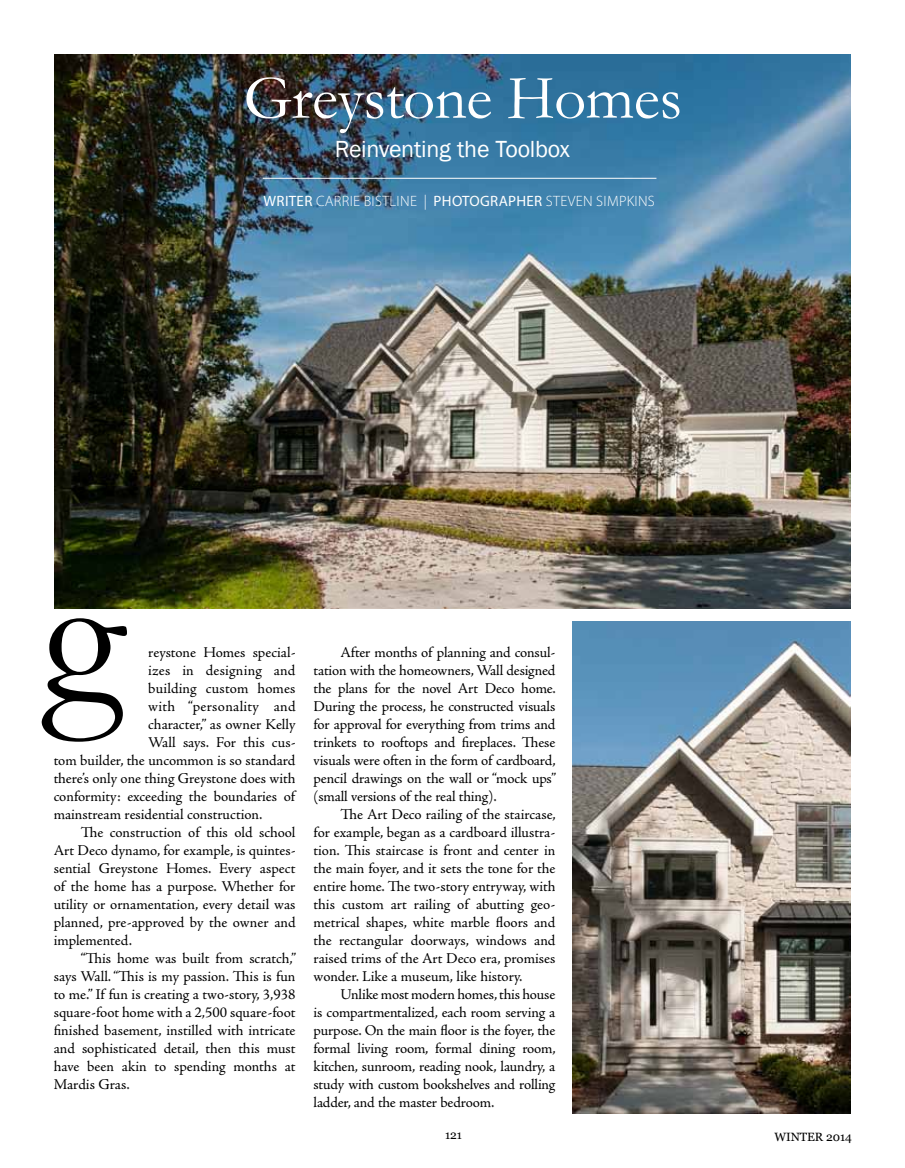
<style>
.page{position:relative;width:905px;height:1168px;background:#fff}
.page>*{position:absolute;margin:0;border:0;box-sizing:border-box;transform-origin:0 0}
.t1{font:187.5px "Garamond";color:#000}
.t2{font:63px "Garamond";letter-spacing:-.01em;color:#fff}
.t3{font:24px "Franklin Gothic";letter-spacing:-.01em;color:#fff}
.t4{font:15px/18px "Adobe Jenson Pro";letter-spacing:-.005em;color:#000;text-align:justify}
.t5{font:300 15px "Myriad Pro";letter-spacing:.02em;color:#fff}
.t6{font:15px "Adobe Jenson Pro";letter-spacing:.02em;color:#000}
.t7{font:15px "Adobe Jenson Pro";letter-spacing:.015em;color:#000}
.t8{font:12px "Georgia";letter-spacing:-.005em;color:#000}
.s1{font-weight:400}
</style>
<div class="page">
<img style="left:54px;top:54px;width:797px;height:554px">
<img style="left:572px;top:622px;width:278px;height:492px">
<hr style="left:263px;top:178px;width:393px;height:1px;background:#fff">
<h2 class="t2" style="left:243px;top:60px;width:440px">Greystone Homes</h2>
<h3 class="t3" style="left:335px;top:134px;width:236px">Reinventing the Toolbox</h3>
<p class="t5" style="left:264px;top:192px;width:393px"><span class="s1">WRITER</span> CARRIE BISTLINE | <span class="s1">PHOTOGRAPHER</span> STEVEN SIMPKINS</p>
<h1 class="t1" style="left:40px;top:522px;width:85px">g</h1>
<p class="t4" style="left:148px;top:644px;width:149px">reystone Homes special-</p>
<p class="t7" style="left:148px;top:662px;width:149px">izes in designing and</p>
<p class="t4" style="left:148px;top:680px;width:149px">building custom homes</p>
<p class="t6" style="left:148px;top:698px;width:149px">with “personality and</p>
<p class="t4" style="left:148px;top:716px;width:149px">character,” as owner Kelly</p>
<p class="t4" style="left:148px;top:734px;width:149px">Wall says. For this cus-</p>
<p class="t4" style="left:54px;top:752px;width:243px">tom builder, the uncommon is so standard</p>
<p class="t4" style="left:54px;top:770px;width:243px">there’s only one thing Greystone does with</p>
<p class="t4" style="left:54px;top:788px;width:243px">conformity: exceeding the boundaries of</p>
<p class="t4" style="left:54px;top:806px;width:210px">mainstream residential construction.</p>
<p class="t4" style="left:81px;top:824px;width:216px">The construction of this old school</p>
<p class="t4" style="left:54px;top:842px;width:243px">Art Deco dynamo, for example, is quintes-</p>
<p class="t4" style="left:54px;top:860px;width:243px">sential Greystone Homes. Every aspect</p>
<p class="t4" style="left:54px;top:878px;width:243px">of the home has a purpose. Whether for</p>
<p class="t4" style="left:54px;top:896px;width:243px">utility or ornamentation, every detail was</p>
<p class="t4" style="left:54px;top:914px;width:243px">planned, pre-approved by the owner and</p>
<p class="t4" style="left:54px;top:932px;width:80px">implemented.</p>
<p class="t4" style="left:81px;top:950px;width:217px">“This home was built from scratch,”</p>
<p class="t4" style="left:54px;top:968px;width:243px">says Wall. “This is my passion. This is fun</p>
<p class="t4" style="left:54px;top:986px;width:243px">to me.” If fun is creating a two-story, 3,938</p>
<p class="t4" style="left:54px;top:1004px;width:243px">square-foot home with a 2,500 square-foot</p>
<p class="t4" style="left:54px;top:1022px;width:243px">finished basement, instilled with intricate</p>
<p class="t4" style="left:54px;top:1040px;width:243px">and sophisticated detail, then this must</p>
<p class="t4" style="left:54px;top:1058px;width:243px">have been akin to spending months at</p>
<p class="t4" style="left:54px;top:1076px;width:77px">Mardis Gras.</p>
<p class="t4" style="left:313px;top:644px;width:244px;text-indent:27px">After months of planning and consul&shy;tation with the homeowners, Wall designed the plans for the novel Art Deco home.<br>During the process, he constructed visuals for approval for everything from trims and trinkets to rooftops and fireplaces. These visuals were often in the form of cardboard, pencil drawings on the wall or “mock ups” (small versions of the real thing).</p>
<p class="t4" style="left:313px;top:806px;width:244px;text-indent:27px">The Art Deco railing of the staircase, for example, began as a cardboard illustra&shy;tion. This staircase is front and center in the main foyer, and it sets the tone for the entire home. The two-story entryway, with this custom art railing of abutting geo&shy;metrical shapes, white marble floors and the rectangular doorways, windows and raised trims of the Art Deco era, promises wonder. Like a museum, like history.</p>
<p class="t4" style="left:313px;top:986px;width:244px;text-indent:27px">Unlike most modern homes, this house is compartmentalized, each room serving a purpose. On the main floor is the foyer, the formal living room, formal dining room, kitchen, sunroom, reading nook, laundry, a study with custom bookshelves and rolling ladder, and the master bedroom.</p>
<p class="t8" style="left:445px;top:1126px;width:18px">121</p>
<p class="t8" style="left:774px;top:1127px;width:79px">WINTER 2014</p>
</div>
